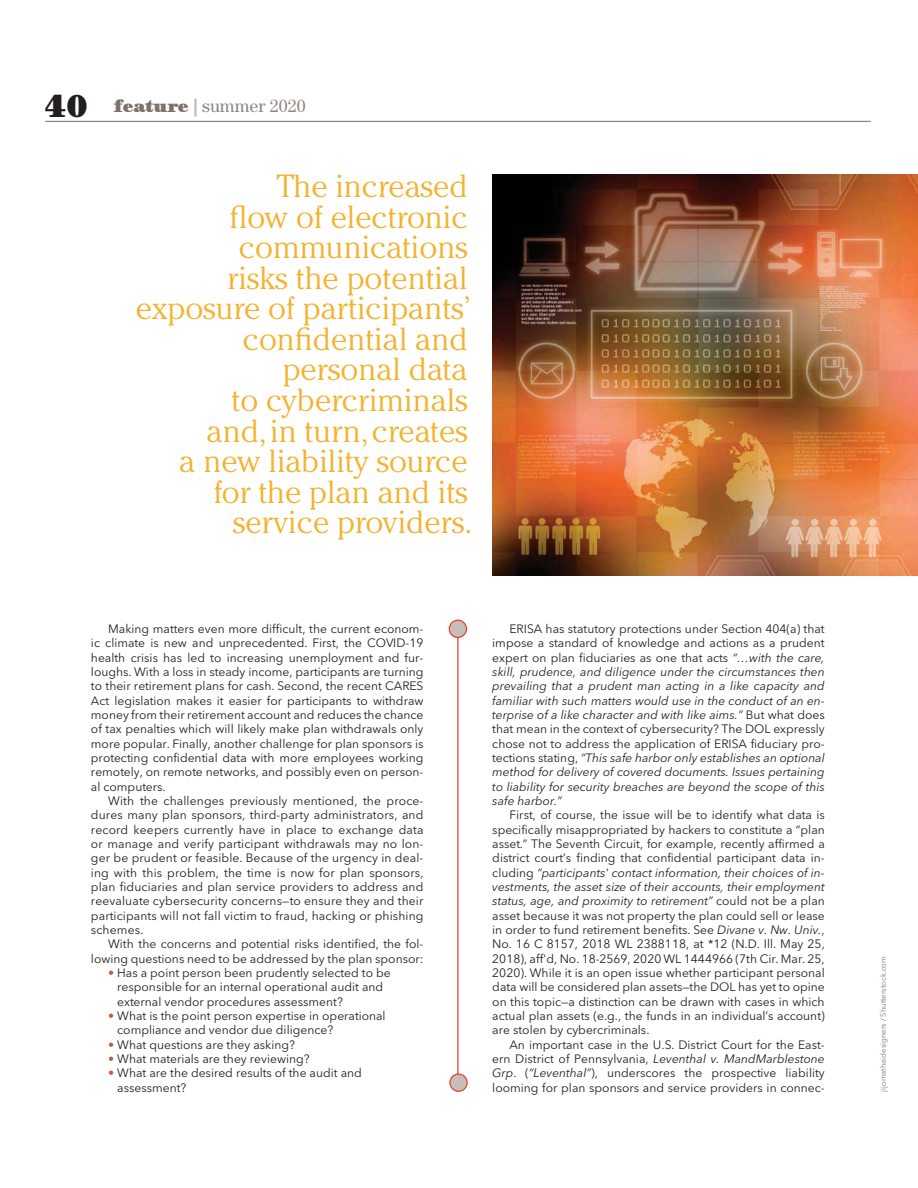
<style>
.page{position:relative;width:918px;height:1188px;background:#fff}
.page>*{position:absolute;margin:0;border:0;box-sizing:border-box;transform-origin:0 0}
.t1{font:300 31.8px/30.6px "Cheltenham Std";color:#f4b22e;text-align:right}
.t2{font:17.85px "Century";color:#908782}
.t3{font:12.15px/14.4px "Avenir Next LT Pro";color:#231f20;text-align:justify}
.t4{font:italic 12.15px/14.4px "Avenir Next LT Pro";color:#231f20;text-align:justify}
.t5{font:7.65px "Avenir Next LT Pro";color:#77787b}
.s1{font-weight:900;font-size:31.8px;color:#231f20}
.s2{font-weight:900;color:#7d726b}
.s3{font-family:"Avenir Next LT Pro";font-weight:700;color:#c6bebb}
.s4{color:#b76041}
.s5{font-style:normal}
.s6{font-style:italic}
</style>
<div class="page">
<hr style="left:45px;top:121px;width:826px;height:1px;background:#6d6e70">
<img style="left:492px;top:174px;width:426px;height:402px">
<hr style="left:457px;top:633px;width:2px;height:459px;background:#e44726">
<div style="left:449px;top:620px;width:17px;height:17px;background:#c6bebb;border-radius:50%"></div>
<div style="left:449px;top:620px;width:18px;height:18px;border:1px solid #e44726;border-radius:50%"></div>
<div style="left:450px;top:1074px;width:17px;height:17px;background:#c6bebb;border-radius:50%"></div>
<div style="left:449px;top:1073px;width:19px;height:19px;border:1px solid #e44726;border-radius:50%"></div>
<h2 class="t2" style="left:45px;top:99px;width:262px"><span class="s1">40</span> <span class="s2">feature</span> <span class="s3">|</span> summer 2020</h2>
<h1 class="t1" style="left:136px;top:171px;width:338px">The increased<br>flow of electronic communications<br>risks the potential exposure of participants’ confidential and personal data<br>to cybercriminals<br>and, in turn, creates<br>a new liability source<br>for the plan and its service providers.</h1>
<p class="t3" style="left:91px;top:623px;width:334px;text-indent:17px">Making matters even more difficult, the current econom&shy;ic climate is new and unprecedented. First, the COVID-19 health crisis has led to increasing unemployment and fur&shy;loughs. With a loss in steady income, participants are turning to their retirement plans for cash. Second, the recent CARES Act legislation makes it easier for participants to withdraw money from their retirement account and reduces the chance of tax penalties which will likely make plan withdrawals only more popular. Finally, another challenge for plan sponsors is protecting confidential data with more employees working remotely, on remote networks, and possibly even on person&shy;al computers.</p>
<p class="t3" style="left:91px;top:795px;width:334px;text-indent:17px">With the challenges previously mentioned, the proce&shy;dures many plan sponsors, third-party administrators, and record keepers currently have in place to exchange data or manage and verify participant withdrawals may no lon&shy;ger be prudent or feasible. Because of the urgency in deal&shy;ing with this problem, the time is now for plan sponsors, plan fiduciaries and plan service providers to address and reevaluate cybersecurity concerns—to ensure they and their participants will not fall victim to fraud, hacking or phishing schemes.</p>
<p class="t3" style="left:91px;top:938px;width:334px;text-align:right">With the concerns and potential risks identified, the fol&shy;lowing questions need to be addressed by the plan sponsor:</p>
<p class="t3" style="left:117px;top:967px;width:275px;text-align:left;text-indent:-9px"><span class="s4">•</span> Has a point person been prudently selected to be responsible for an internal operational audit and external vendor procedures assessment?</p>
<p class="t3" style="left:117px;top:1010px;width:270px;text-indent:-9px"><span class="s4">•</span> What is the point person expertise in operational compliance and vendor due diligence?</p>
<p class="t3" style="left:108px;top:1038px;width:188px"><span class="s4">•</span> What questions are they asking?</p>
<p class="t3" style="left:108px;top:1053px;width:203px"><span class="s4">•</span> What materials are they reviewing?</p>
<p class="t3" style="left:117px;top:1067px;width:246px;text-indent:-9px"><span class="s4">•</span> What are the desired results of the audit and assessment?</p>
<p class="t4" style="left:492px;top:623px;width:334px;text-indent:17px"><span class="s5">ERISA has statutory protections under Section 404(a) that impose a standard of knowledge and actions as a prudent expert on plan fiduciaries as one that acts</span> “…with the care, skill, prudence, and diligence under the circumstances then prevailing that a prudent man acting in a like capacity and familiar with such matters would use in the conduct of an en&shy;terprise of a like character and with like aims.” <span class="s5">But what does that mean in the context of cybersecurity? The DOL expressly chose not to address the application of ERISA fiduciary pro&shy;tections stating,</span> “This safe harbor only establishes an optional method for delivery of covered documents. Issues pertaining to liability for security breaches are beyond the scope of this safe harbor.”</p>
<p class="t3" style="left:492px;top:809px;width:334px;text-indent:17px">First, of course, the issue will be to identify what data is specifically misappropriated by hackers to constitute a “plan asset.” The Seventh Circuit, for example, recently affirmed a district court’s finding that confidential participant data in&shy;cluding <span class="s6">“participants' contact information, their choices of in&shy;vestments, the asset size of their accounts, their employment status, age, and proximity to retirement”</span> could not be a plan asset because it was not property the plan could sell or lease in order to fund retirement benefits. See <span class="s6">Divane v. Nw. Univ.</span>, No. 16 C 8157, 2018 WL 2388118, at *12 (N.D. Ill. May 25, 2018), aff'd, No. 18-2569, 2020 WL 1444966 (7th Cir. Mar. 25, 2020). While it is an open issue whether participant personal data will be considered plan assets—the DOL has yet to opine on this topic—a distinction can be drawn with cases in which actual plan assets (e.g., the funds in an individual’s account) are stolen by cybercriminals.</p>
<p class="t3" style="left:492px;top:1038px;width:334px;text-indent:17px">An important case in the U.S. District Court for the East&shy;ern District of Pennsylvania, <span class="s6">Leventhal v. MandMarblestone Grp</span>. (<span class="s6">“Leventhal”</span>), underscores the prospective liability looming for plan sponsors and service providers in connec-</p>
<p class="t5" style="left:880px;top:1092px;width:137px;rotate:-90deg">jijomathaidesigners / Shutterstock.com</p>
</div>
